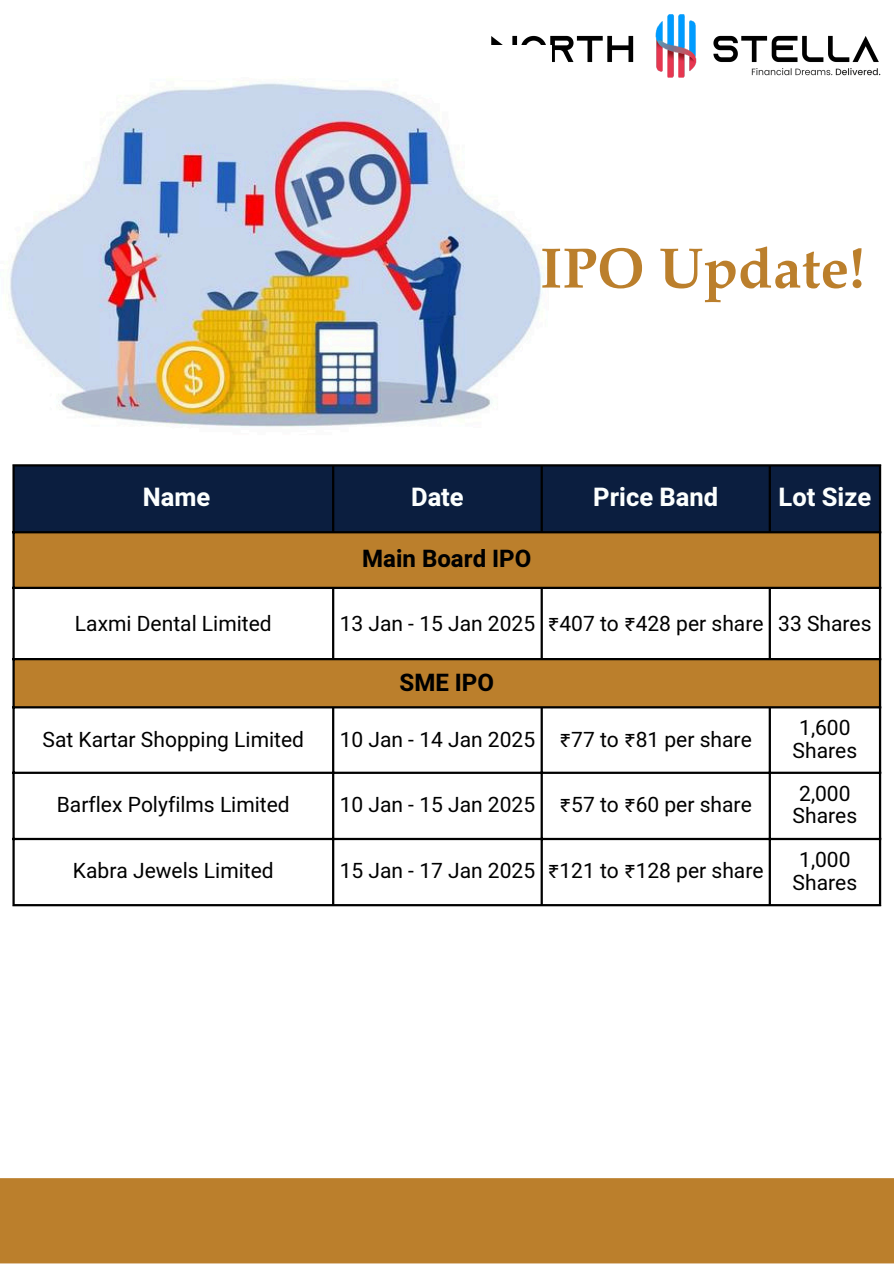
<style>
.page{position:relative;width:894px;height:1264px;background:#fff}
.page>*{position:absolute;margin:0;border:0;box-sizing:border-box;transform-origin:0 0}
.t1{font:700 57px "Palatino LT Pro";color:#bb7f2c}
.t2{font:700 25.5px "Heebo";color:#fcfffe}
.t3{font:700 24px "Heebo";color:#000}
.t4{font:21px/22.5px "Heebo";color:#000;text-align:center}
.s1{font-family:"Noto Sans Gurmukhi"}
</style>
<div class="page">
<img style="left:491px;top:14px;width:390px;height:64px">
<div style="left:0;top:1178px;width:893px;height:85px;background:#bb7f2c"></div>
<img style="left:8px;top:45px;width:543px;height:382px">
<div style="left:15px;top:466px;width:863px;height:65px;background:#0b1e3f"></div>
<svg style="left:15px;top:533px;width:863px;height:173px;fill:#bb7f2c"></svg>
<hr style="left:12px;top:466px;width:3px;height:438px;background:#000">
<hr style="left:332px;top:466px;width:2px;height:65px;background:#000">
<hr style="left:332px;top:589px;width:2px;height:69px;background:#000">
<hr style="left:332px;top:708px;width:2px;height:196px;background:#000">
<hr style="left:540px;top:466px;width:2px;height:65px;background:#000">
<hr style="left:540px;top:589px;width:2px;height:69px;background:#000">
<hr style="left:540px;top:708px;width:2px;height:196px;background:#000">
<hr style="left:768px;top:466px;width:2px;height:65px;background:#000">
<hr style="left:768px;top:589px;width:2px;height:69px;background:#000">
<hr style="left:768px;top:708px;width:2px;height:196px;background:#000">
<hr style="left:878px;top:466px;width:2px;height:438px;background:#000">
<hr style="left:12px;top:464px;width:868px;height:2px;background:#000">
<hr style="left:12px;top:531px;width:868px;height:2px;background:#000">
<hr style="left:12px;top:586px;width:868px;height:3px;background:#000">
<hr style="left:12px;top:658px;width:868px;height:2px;background:#000">
<hr style="left:12px;top:706px;width:868px;height:2px;background:#000">
<hr style="left:12px;top:771px;width:868px;height:3px;background:#000">
<hr style="left:12px;top:837px;width:868px;height:3px;background:#000">
<hr style="left:12px;top:904px;width:868px;height:2px;background:#000">
<p class="t1" style="left:540px;top:246px;width:326px">IPO Update!</p>
<p class="t2" style="left:143px;top:479px;width:69px">Name</p>
<p class="t2" style="left:411px;top:479px;width:54px">Date</p>
<h1 class="t2" style="left:593px;top:479px;width:126px">Price Band</h1>
<p class="t2" style="left:778px;top:479px;width:94px">Lot Size</p>
<p class="t3" style="left:362px;top:542px;width:170px">Main Board IPO</p>
<p class="t4" style="left:75px;top:613px;width:198px">Laxmi Dental Limited</p>
<p class="t4" style="left:339px;top:613px;width:197px">13 Jan - 15 Jan 2025</p>
<p class="t4" style="left:547px;top:613px;width:217px"><span class="s1">₹</span>407 to <span class="s1">₹</span>428 per share</p>
<p class="t4" style="left:778px;top:613px;width:95px">33 Shares</p>
<p class="t3" style="left:399px;top:665px;width:96px">SME IPO</p>
<p class="t4" style="left:43px;top:729px;width:263px">Sat Kartar Shopping Limited</p>
<p class="t4" style="left:339px;top:729px;width:197px">10 Jan - 14 Jan 2025</p>
<p class="t4" style="left:559px;top:729px;width:194px"><span class="s1">₹</span>77 to <span class="s1">₹</span>81 per share</p>
<p class="t4" style="left:792px;top:717px;width:66px">1,600<br>Shares</p>
<p class="t4" style="left:57px;top:794px;width:234px">Barflex Polyfilms Limited</p>
<p class="t4" style="left:339px;top:794px;width:197px">10 Jan - 15 Jan 2025</p>
<p class="t4" style="left:559px;top:794px;width:194px"><span class="s1">₹</span>57 to <span class="s1">₹</span>60 per share</p>
<p class="t4" style="left:792px;top:783px;width:66px">2,000<br>Shares</p>
<p class="t4" style="left:73px;top:860px;width:202px">Kabra Jewels Limited</p>
<p class="t4" style="left:339px;top:860px;width:197px">15 Jan - 17 Jan 2025</p>
<p class="t4" style="left:547px;top:860px;width:217px"><span class="s1">₹</span>121 to <span class="s1">₹</span>128 per share</p>
<p class="t4" style="left:792px;top:849px;width:66px">1,000<br>Shares</p>
</div>
